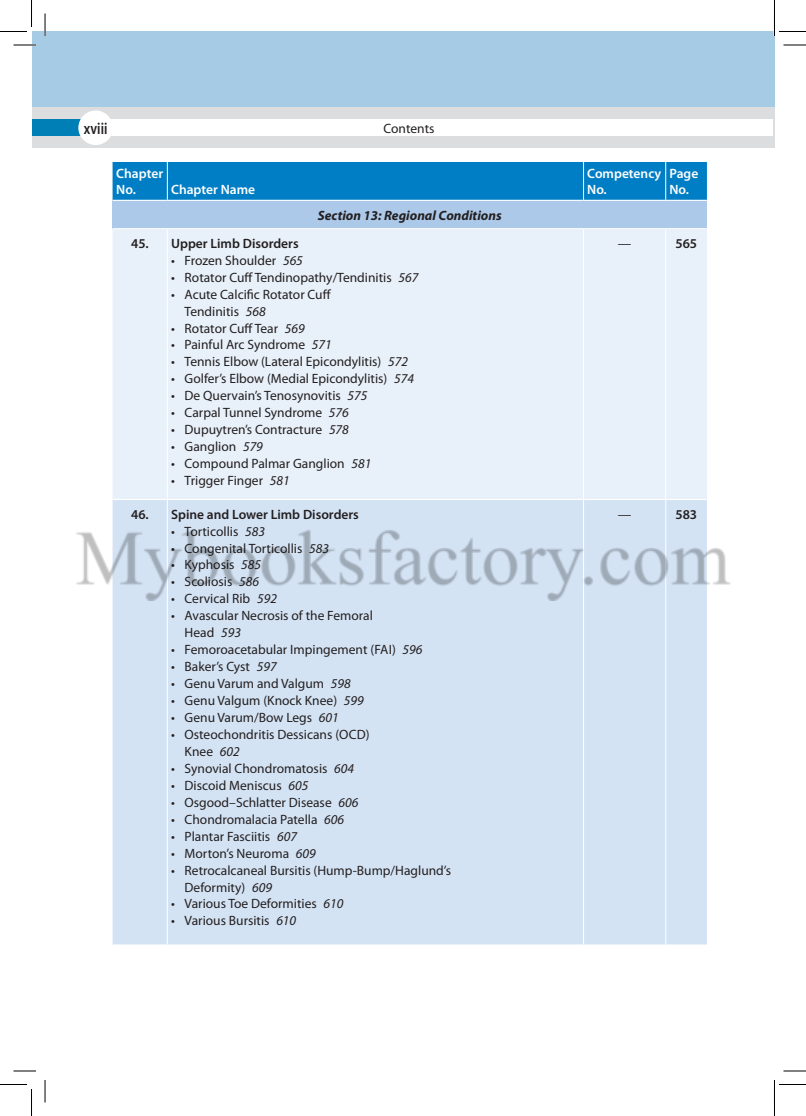
<style>
.page{position:relative;width:806px;height:1116px;background:#fff}
.page>*{position:absolute;margin:0;border:0;box-sizing:border-box;transform-origin:0 0}
.t1{font:600 16.5px "Myriad Pro";color:#231f20;scale:.8 1}
.Table_bullet_1{font:13.5px/17px "Myriad Pro";color:#231f20}
.Table_Text_Bold{font:600 13.5px "Myriad Pro";color:#231f20}
.Table_Head{font:600 13.5px/16.2px "Myriad Pro";color:#fff}
.Table_Sub{font:italic 700 13.5px "Myriad Pro";color:#231f20}
.Table_text{font:600 13.5px "Myriad Pro";color:#231f20}
.Table_text-2{font:13.5px "Myriad Pro";color:#231f20}
.s1{font-style:italic}
</style>
<div class="page">
<div style="left:32px;top:32px;width:742px;height:116px;background:#dcdddf"></div>
<div style="left:32px;top:32px;width:742px;height:75px;background:#a6cbe4"></div>
<div style="left:32px;top:119px;width:50px;height:17px;background:#007eb6"></div>
<div style="left:111px;top:119px;width:661px;height:17px;background:#fff"></div>
<div style="left:78px;top:110px;width:35px;height:35px;background:#fff;border-radius:50%"></div>
<div style="left:112px;top:162px;width:594px;height:38px;background:#007ec5"></div>
<div style="left:112px;top:200px;width:594px;height:29px;background:#acc9e9"></div>
<div style="left:112px;top:229px;width:594px;height:270px;background:#e8f0f9"></div>
<div style="left:112px;top:500px;width:594px;height:445px;background:#d4e3f4"></div>
<hr style="left:167px;top:162px;width:1px;height:38px;background:#fff">
<hr style="left:583px;top:162px;width:1px;height:38px;background:#fff">
<hr style="left:665px;top:162px;width:1px;height:38px;background:#fff">
<hr style="left:167px;top:229px;width:1px;height:270px;background:#fff">
<hr style="left:583px;top:229px;width:1px;height:270px;background:#fff">
<hr style="left:665px;top:229px;width:1px;height:270px;background:#fff">
<hr style="left:167px;top:500px;width:1px;height:445px;background:#fff">
<hr style="left:583px;top:500px;width:1px;height:445px;background:#fff">
<hr style="left:665px;top:500px;width:1px;height:445px;background:#fff">
<hr style="left:112px;top:228px;width:55px;height:1px;background:#fff">
<hr style="left:167px;top:228px;width:416px;height:1px;background:#fff">
<hr style="left:583px;top:228px;width:82px;height:1px;background:#fff">
<hr style="left:665px;top:228px;width:41px;height:1px;background:#fff">
<hr style="left:112px;top:200px;width:55px;height:1px;background:#fff">
<hr style="left:167px;top:200px;width:416px;height:1px;background:#fff">
<hr style="left:583px;top:200px;width:82px;height:1px;background:#fff">
<hr style="left:665px;top:200px;width:41px;height:1px;background:#fff">
<hr style="left:14px;top:44px;width:22px;height:2px;background:#fff">
<hr style="left:44px;top:14px;width:2px;height:22px;background:#fff">
<hr style="left:773px;top:14px;width:2px;height:22px;background:#fff">
<svg style="left:14px;top:45px;width:22px;height:1px"></svg>
<svg style="left:783px;top:45px;width:23px;height:1px"></svg>
<svg style="left:14px;top:1071px;width:22px;height:1px"></svg>
<svg style="left:783px;top:1071px;width:23px;height:1px"></svg>
<svg style="left:45px;top:14px;width:1px;height:22px"></svg>
<svg style="left:45px;top:1080px;width:1px;height:22px"></svg>
<svg style="left:0;top:0;width:32px;height:32px"></svg>
<svg style="left:0;top:1084px;width:32px;height:32px"></svg>
<svg style="left:774px;top:0;width:32px;height:36px"></svg>
<svg style="left:774px;top:1080px;width:32px;height:36px"></svg>
<img style="left:76px;top:515px;width:654px;height:86px">
<p class="t1" style="left:84px;top:118px;width:31px">xviii</p>
<p class="Table_bullet_1" style="left:383px;top:120px;width:52px">Contents</p>
<p class="Table_Head" style="left:116px;top:165px;width:48px">Chapter<br>No.</p>
<p class="Table_Head" style="left:171px;top:181px;width:85px">Chapter Name</p>
<p class="Table_Sub" style="left:318px;top:206px;width:185px">Section 13: Regional Conditions</p>
<p class="Table_text" style="left:131px;top:235px;width:19px">45.</p>
<p class="Table_Text_Bold" style="left:171px;top:235px;width:129px">Upper Limb Disorders</p>
<p class="Table_bullet_1" style="left:171px;top:251px;width:133px">• Frozen Shoulder <span class="s1">565</span></p>
<p class="Table_bullet_1" style="left:171px;top:268px;width:249px">• Rotator Cuff Tendinopathy/Tendinitis <span class="s1">567</span></p>
<p class="Table_bullet_1" style="left:184px;top:285px;width:148px;text-indent:-14px">• Acute Calcific Rotator Cuff<br>Tendinitis <span class="s1">568</span></p>
<p class="Table_bullet_1" style="left:171px;top:319px;width:135px">• Rotator Cuff Tear <span class="s1">569</span></p>
<p class="Table_bullet_1" style="left:171px;top:336px;width:162px">• Painful Arc Syndrome <span class="s1">571</span></p>
<p class="Table_bullet_1" style="left:171px;top:353px;width:238px">• Tennis Elbow (Lateral Epicondylitis) <span class="s1">572</span></p>
<p class="Table_bullet_1" style="left:171px;top:370px;width:244px">• Golfer’s Elbow (Medial Epicondylitis) <span class="s1">574</span></p>
<p class="Table_bullet_1" style="left:171px;top:387px;width:198px">• De Quervain’s Tenosynovitis <span class="s1">575</span></p>
<p class="Table_bullet_1" style="left:171px;top:404px;width:179px">• Carpal Tunnel Syndrome <span class="s1">576</span></p>
<p class="Table_bullet_1" style="left:171px;top:421px;width:179px">• Dupuytren’s Contracture <span class="s1">578</span></p>
<p class="Table_bullet_1" style="left:171px;top:438px;width:93px">• Ganglion <span class="s1">579</span></p>
<p class="Table_bullet_1" style="left:171px;top:455px;width:202px">• Compound Palmar Ganglion <span class="s1">581</span></p>
<p class="Table_bullet_1" style="left:171px;top:472px;width:120px">• Trigger Finger <span class="s1">581</span></p>
<p class="Table_text" style="left:131px;top:506px;width:19px">46.</p>
<p class="Table_Text_Bold" style="left:171px;top:506px;width:189px">Spine and Lower Limb Disorders</p>
<p class="Table_bullet_1" style="left:171px;top:522px;width:95px">• Torticollis <span class="s1">583</span></p>
<p class="Table_bullet_1" style="left:171px;top:539px;width:159px">• Congenital Torticollis <span class="s1">583</span></p>
<p class="Table_bullet_1" style="left:171px;top:556px;width:92px">• Kyphosis <span class="s1">585</span></p>
<p class="Table_bullet_1" style="left:171px;top:573px;width:89px">• Scoliosis <span class="s1">586</span></p>
<p class="Table_bullet_1" style="left:171px;top:590px;width:107px">• Cervical Rib <span class="s1">592</span></p>
<p class="Table_bullet_1" style="left:184px;top:607px;width:190px;text-indent:-14px">• Avascular Necrosis of the Femoral<br>Head <span class="s1">593</span></p>
<p class="Table_bullet_1" style="left:171px;top:641px;width:253px">• Femoroacetabular Impingement (FAI) <span class="s1">596</span></p>
<p class="Table_bullet_1" style="left:171px;top:658px;width:107px">• Baker’s Cyst <span class="s1">597</span></p>
<p class="Table_bullet_1" style="left:171px;top:675px;width:181px">• Genu Varum and Valgum <span class="s1">598</span></p>
<p class="Table_bullet_1" style="left:171px;top:692px;width:194px">• Genu Valgum (Knock Knee) <span class="s1">599</span></p>
<p class="Table_bullet_1" style="left:171px;top:709px;width:169px">• Genu Varum/Bow Legs <span class="s1">601</span></p>
<p class="Table_bullet_1" style="left:184px;top:726px;width:186px;text-indent:-14px">• Osteochondritis Dessicans (OCD)<br>Knee <span class="s1">602</span></p>
<p class="Table_bullet_1" style="left:171px;top:760px;width:184px">• Synovial Chondromatosis <span class="s1">604</span></p>
<p class="Table_bullet_1" style="left:171px;top:777px;width:139px">• Discoid Meniscus <span class="s1">605</span></p>
<p class="Table_bullet_1" style="left:171px;top:794px;width:189px">• Osgood–Schlatter Disease <span class="s1">606</span></p>
<p class="Table_bullet_1" style="left:171px;top:811px;width:175px">• Chondromalacia Patella <span class="s1">606</span></p>
<p class="Table_bullet_1" style="left:171px;top:827px;width:127px">• Plantar Fasciitis <span class="s1">607</span></p>
<p class="Table_bullet_1" style="left:171px;top:844px;width:146px">• Morton’s Neuroma <span class="s1">609</span></p>
<p class="Table_bullet_1" style="left:184px;top:861px;width:268px;text-indent:-14px">• Retrocalcaneal Bursitis (Hump-Bump/Haglund’s<br>Deformity) <span class="s1">609</span></p>
<p class="Table_bullet_1" style="left:171px;top:895px;width:174px">• Various Toe Deformities <span class="s1">610</span></p>
<p class="Table_bullet_1" style="left:171px;top:912px;width:127px">• Various Bursitis <span class="s1">610</span></p>
<p class="Table_Head" style="left:587px;top:165px;width:76px">Competency<br>No.</p>
<p class="Table_Head" style="left:669px;top:165px;width:30px">Page<br>No.</p>
<p class="Table_text-2" style="left:618px;top:235px;width:15px">—</p>
<p class="Table_text" style="left:675px;top:235px;width:23px">565</p>
<p class="Table_text-2" style="left:618px;top:506px;width:15px">—</p>
<p class="Table_text" style="left:675px;top:506px;width:23px">583</p>
</div>
